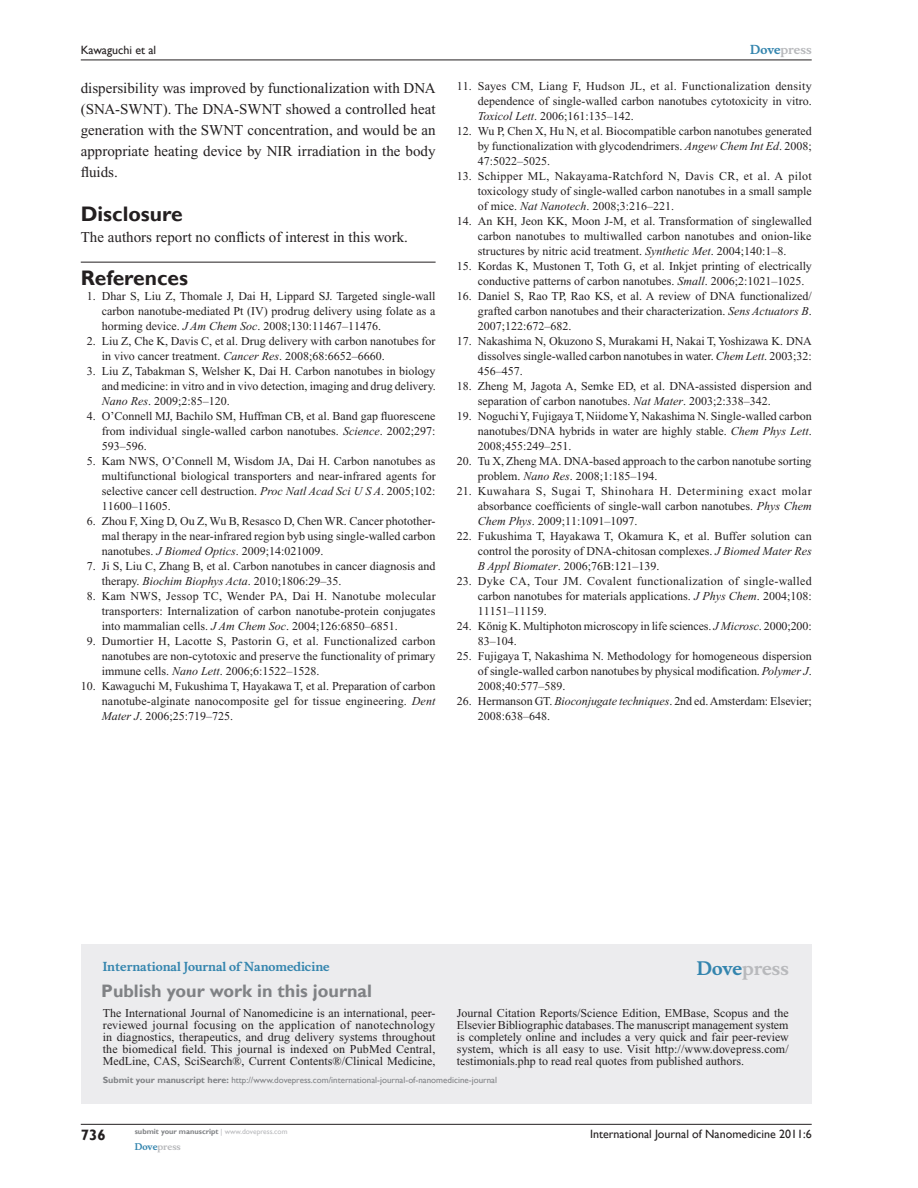
<style>
.page{position:relative;width:918px;height:1188px;background:#fff}
.page>*{position:absolute;margin:0;border:0;box-sizing:border-box;transform-origin:0 0}
.t1{font:700 21px "Gill Sans";color:#231f20}
.t2{font:700 18px "Gill Sans";color:#808285}
.t3{font:700 18px "Musee";color:#b8b9bc}
.t4{font:15px/21px "Times New Roman";color:#231f20;text-align:justify}
.t5{font:700 15px "Gill Sans";color:#231f20}
.t6{font:12px/15px "Times New Roman";color:#231f20;text-align:justify}
.t7{font:12px "Gill Sans";color:#231f20}
.t8{font:700 12px "Musee";color:#3485ae}
.t9{font:700 12px "Musee";color:#b8b9bc}
.t10{font:9px "Gill Sans";color:#808285}
.t11{font:700 9px "Musee";color:#b8b9bc}
.t12{font:700 7.5px "Gill Sans";color:#808285}
.s1{font-style:italic}
.s2{color:#3485ae}
.s3{font-weight:700}
.s4{font-weight:400;color:#b8b9bc}
</style>
<div class="page">
<div style="left:81px;top:944px;width:731px;height:159px;background:#ececee"></div>
<hr style="left:81px;top:1124px;width:731px;height:1px;background:#231f20">
<hr style="left:81px;top:60px;width:731px;height:1px;background:#231f20">
<hr style="left:81px;top:262px;width:355px;height:1px;background:#231f20">
<p class="t7" style="left:81px;top:43px;width:77px">Kawaguchi et al</p>
<p class="t4" style="left:81px;top:77px;width:356px">dispersibility was improved by functionalization with DNA (SNA-SWNT). The DNA-SWNT showed a controlled heat generation with the SWNT concentration, and would be an appropriate heating device by NIR irradiation in the body fluids.</p>
<h1 class="t1" style="left:81px;top:201px;width:103px">Disclosure</h1>
<p class="t4" style="left:81px;top:226px;width:329px">The authors report no conflicts of interest in this work.</p>
<h1 class="t1" style="left:81px;top:265px;width:109px">References</h1>
<p class="t6" style="left:102px;top:289px;width:335px;text-indent:-15px">1. Dhar S, Liu Z, Thomale J, Dai H, Lippard SJ. Targeted single-wall carbon nanotube-mediated Pt (IV) prodrug delivery using folate as a horming device. <span class="s1">J Am Chem Soc</span>. 2008;130:11467–11476.</p>
<p class="t6" style="left:102px;top:334px;width:335px;text-indent:-15px">2. Liu Z, Che K, Davis C, et al. Drug delivery with carbon nanotubes for in vivo cancer treatment. <span class="s1">Cancer Res</span>. 2008;68:6652–6660.</p>
<p class="t6" style="left:102px;top:364px;width:336px;text-indent:-15px">3. Liu Z, Tabakman S, Welsher K, Dai H. Carbon nanotubes in biology and medicine: in vitro and in vivo detection, imaging and drug delivery.<br><span class="s1">Nano Res</span>. 2009;2:85–120.</p>
<p class="t6" style="left:102px;top:409px;width:335px;text-indent:-15px">4. O’Connell MJ, Bachilo SM, Huffman CB, et al. Band gap fluorescene from individual single-walled carbon nanotubes. <span class="s1">Science</span>. 2002;297:<br>593–596.</p>
<p class="t6" style="left:102px;top:454px;width:335px;text-indent:-15px">5. Kam NWS, O’Connell M, Wisdom JA, Dai H. Carbon nanotubes as multifunctional biological transporters and near-infrared agents for selective cancer cell destruction. <span class="s1">Proc Natl Acad Sci U S A</span>. 2005;102:<br>11600–11605.</p>
<p class="t6" style="left:102px;top:514px;width:335px;text-indent:-15px">6. Zhou F, Xing D, Ou Z, Wu B, Resasco D, Chen WR. Cancer photother&shy;mal therapy in the near-infrared region byb using single-walled carbon nanotubes. <span class="s1">J Biomed Optics</span>. 2009;14:021009.</p>
<p class="t6" style="left:102px;top:559px;width:335px;text-indent:-15px">7. Ji S, Liu C, Zhang B, et al. Carbon nanotubes in cancer diagnosis and therapy. <span class="s1">Biochim Biophys Acta</span>. 2010;1806:29–35.</p>
<p class="t6" style="left:102px;top:589px;width:336px;text-indent:-15px">8. Kam NWS, Jessop TC, Wender PA, Dai H. Nanotube molecular transporters: Internalization of carbon nanotube-protein conjugates into mammalian cells. <span class="s1">J Am Chem Soc</span>. 2004;126:6850–6851.</p>
<p class="t6" style="left:102px;top:634px;width:335px;text-indent:-15px">9. Dumortier H, Lacotte S, Pastorin G, et al. Functionalized carbon nanotubes are non-cytotoxic and preserve the functionality of primary immune cells. <span class="s1">Nano Lett</span>. 2006;6:1522–1528.</p>
<p class="t6" style="left:102px;top:679px;width:335px;text-indent:-21px">10. Kawaguchi M, Fukushima T, Hayakawa T, et al. Preparation of carbon nanotube-alginate nanocomposite gel for tissue engineering. <span class="s1">Dent Mater J</span>. 2006;25:719–725.</p>
<p class="t9" style="left:750px;top:43px;width:63px"><span class="s2">Dove</span>press</p>
<p class="t6" style="left:478px;top:79px;width:335px;text-indent:-21px">11. Sayes CM, Liang F, Hudson JL, et al. Functionalization density dependence of single-walled carbon nanotubes cytotoxicity in vitro.<br><span class="s1">Toxicol Lett</span>. 2006;161:135–142.</p>
<p class="t6" style="left:478px;top:124px;width:335px;text-indent:-21px">12. Wu P, Chen X, Hu N, et al. Biocompatible carbon nanotubes generated by functionalization with glycodendrimers. <span class="s1">Angew Chem Int Ed</span>. 2008; 47:5022–5025.</p>
<p class="t6" style="left:478px;top:169px;width:335px;text-indent:-21px">13. Schipper ML, Nakayama-Ratchford N, Davis CR, et al. A pilot toxicology study of single-walled carbon nanotubes in a small sample of mice. <span class="s1">Nat Nanotech</span>. 2008;3:216–221.</p>
<p class="t6" style="left:478px;top:214px;width:335px;text-indent:-21px">14. An KH, Jeon KK, Moon J-M, et al. Transformation of singlewalled carbon nanotubes to multiwalled carbon nanotubes and onion-like structures by nitric acid treatment. <span class="s1">Synthetic Met</span>. 2004;140:1–8.</p>
<p class="t6" style="left:478px;top:259px;width:335px;text-indent:-21px">15. Kordas K, Mustonen T, Toth G, et al. Inkjet printing of electrically conductive patterns of carbon nanotubes. <span class="s1">Small</span>. 2006;2:1021–1025.</p>
<p class="t6" style="left:478px;top:289px;width:335px;text-indent:-21px">16. Daniel S, Rao TP, Rao KS, et al. A review of DNA functionalized/ grafted carbon nanotubes and their characterization. <span class="s1">Sens Actuators B</span>.<br>2007;122:672–682.</p>
<p class="t6" style="left:478px;top:334px;width:335px;text-indent:-21px">17. Nakashima N, Okuzono S, Murakami H, Nakai T, Yoshizawa K. DNA dissolves single-walled carbon nanotubes in water. <span class="s1">Chem Lett</span>. 2003;32:<br>456–457.</p>
<p class="t6" style="left:478px;top:379px;width:335px;text-indent:-21px">18. Zheng M, Jagota A, Semke ED, et al. DNA-assisted dispersion and separation of carbon nanotubes. <span class="s1">Nat Mater</span>. 2003;2:338–342.</p>
<p class="t6" style="left:478px;top:409px;width:335px;text-indent:-21px">19. Noguchi Y, Fujigaya T, Niidome Y, Nakashima N. Single-walled carbon nanotubes/DNA hybrids in water are highly stable. <span class="s1">Chem Phys Lett</span>.<br>2008;455:249–251.</p>
<p class="t6" style="left:478px;top:454px;width:335px;text-indent:-21px">20. Tu X, Zheng MA. DNA-based approach to the carbon nanotube sorting problem. <span class="s1">Nano Res</span>. 2008;1:185–194.</p>
<p class="t6" style="left:478px;top:484px;width:335px;text-indent:-21px">21. Kuwahara S, Sugai T, Shinohara H. Determining exact molar absorbance coefficients of single-wall carbon nanotubes. <span class="s1">Phys Chem Chem Phys</span>. 2009;11:1091–1097.</p>
<p class="t6" style="left:478px;top:529px;width:335px;text-indent:-21px">22. Fukushima T, Hayakawa T, Okamura K, et al. Buffer solution can control the porosity of DNA-chitosan complexes. <span class="s1">J Biomed Mater Res B Appl Biomater</span>. 2006;76B:121–139.</p>
<p class="t6" style="left:478px;top:574px;width:336px;text-indent:-21px">23. Dyke CA, Tour JM. Covalent functionalization of single-walled carbon nanotubes for materials applications. <span class="s1">J Phys Chem</span>. 2004;108:<br>11151–11159.</p>
<p class="t6" style="left:478px;top:619px;width:335px;text-indent:-21px">24. König K. Multiphoton microscopy in life sciences. <span class="s1">J Microsc</span>. 2000;200:<br>83–104.</p>
<p class="t6" style="left:478px;top:649px;width:335px;text-indent:-21px">25. Fujigaya T, Nakashima N. Methodology for homogeneous dispersion of single-walled carbon nanotubes by physical modification. <span class="s1">Polymer J</span>.<br>2008;40:577–589.</p>
<p class="t6" style="left:478px;top:694px;width:335px;text-indent:-21px">26. Hermanson GT. <span class="s1">Bioconjugate techniques</span>. 2nd ed. Amsterdam: Elsevier;<br>2008:638–648.</p>
<p class="t8" style="left:103px;top:959px;width:228px">International Journal of Nanomedicine</p>
<h2 class="t2" style="left:101px;top:980px;width:272px">Publish your work in this journal</h2>
<h2 class="t3" style="left:697px;top:958px;width:94px"><span class="s2">Dove</span>press</h2>
<p class="t6" style="left:103px;top:1007px;width:334px;line-height:12px">The International Journal of Nanomedicine is an international, peer&shy;reviewed journal focusing on the application of nanotechnology in diagnostics, therapeutics, and drug delivery systems throughout the biomedical field. This journal is indexed on PubMed Central, MedLine, CAS, SciSearch®, Current Contents®/Clinical Medicine,</p>
<p class="t6" style="left:457px;top:1007px;width:333px;line-height:12px">Journal Citation Reports/Science Edition, EMBase, Scopus and the Elsevier Bibliographic databases. The manuscript management system is completely online and includes a very quick and fair peer-review system, which is all easy to use. Visit http://www.dovepress.com/ testimonials.php to read real quotes from published authors.</p>
<p class="t10" style="left:103px;top:1075px;width:396px"><span class="s3">Submit your manuscript here:</span> http://www.dovepress.com/international-journal-of-nanomedicine-journal</p>
<p class="t5" style="left:81px;top:1126px;width:26px">736</p>
<p class="t12" style="left:135px;top:1127px;width:154px">submit your manuscript <span class="s4">| www.dovepress.com</span></p>
<p class="t11" style="left:135px;top:1141px;width:48px"><span class="s2">Dove</span>press</p>
<p class="t7" style="left:590px;top:1127px;width:223px">International Journal of Nanomedicine 2011:6</p>
</div>
